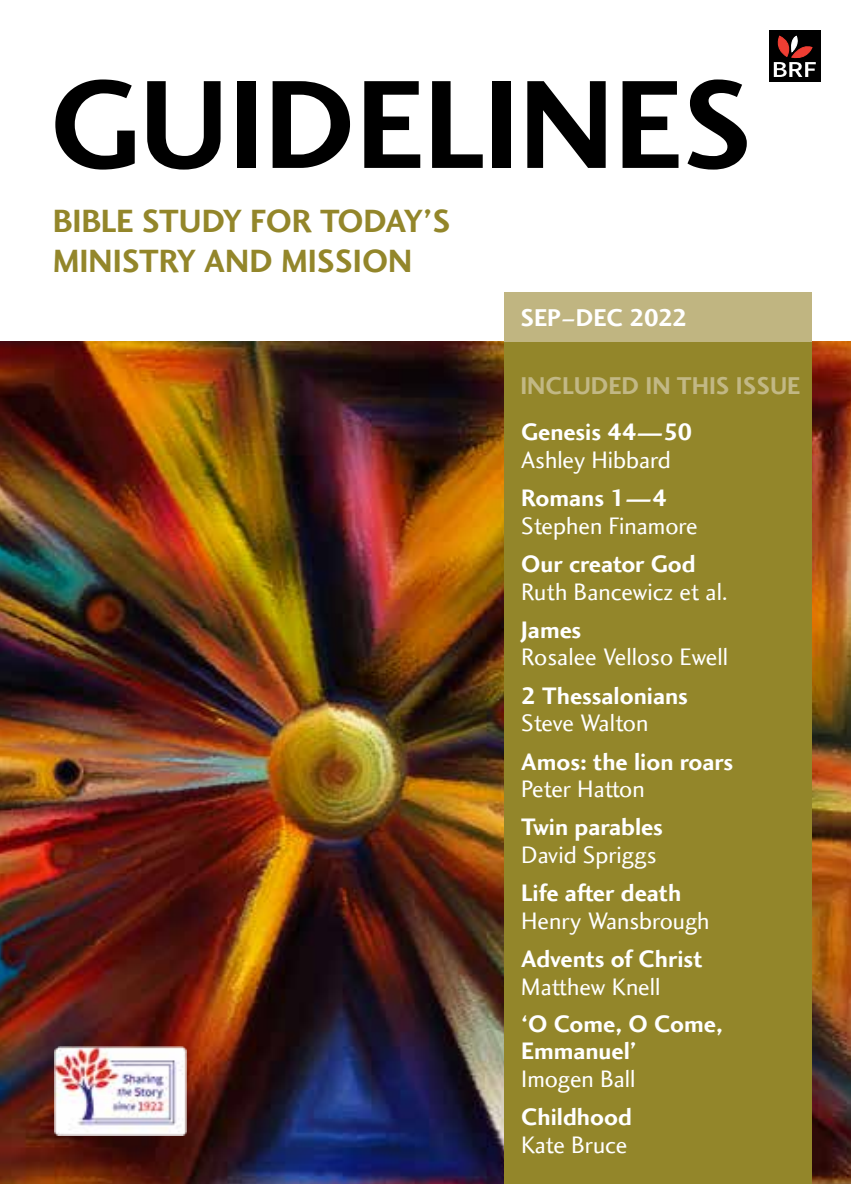
<style>
.page{position:relative;width:851px;height:1184px;background:#fff}
.page>*{position:absolute;margin:0;border:0;box-sizing:border-box;transform-origin:0 0}
.t1{font:130px "Charlotte Sans Bold Plain";color:#000}
.t2{font:33px/39.8px "Charlotte Sans Bold Plain";color:#93862a}
.t3{font:25px "Charlotte Sans Bold Plain";color:#c2b885}
.t4{font:25px "Charlotte Sans Bold Plain";color:#fff}
.t5{font:24.5px/27.5px "Charlotte Sans Bold Plain";color:#fff}
.t6{font:24.5px "Charlotte Sans Book Plain";color:#fff}
.t7{font:24.5px "Charlotte Sans Book Plain";letter-spacing:-.025em;color:#fff}
</style>
<div class="page">
<img style="left:0;top:342px;width:850px;height:841px">
<div style="left:504px;top:342px;width:308px;height:841px;background:#93862a"></div>
<div style="left:504px;top:293px;width:308px;height:49px;background:#c0b581"></div>
<div style="left:768px;top:30px;width:52px;height:52px;background:#000"></div>
<svg style="left:773px;top:36px;width:42px;height:41px"></svg>
<img style="left:55px;top:1046px;width:131px;height:89px">
<h1 class="t1" style="left:50px;top:70px;width:704px">GUIDELINES</h1>
<h2 class="t2" style="left:53px;top:204px;width:399px">BIBLE STUDY FOR TODAY’S<br>MINISTRY AND MISSION</h2>
<p class="t4" style="left:520px;top:307px;width:168px">SEP–DEC 2022</p>
<p class="t3" style="left:520px;top:375px;width:281px">INCLUDED IN THIS ISSUE</p>
<p class="t5" style="left:521px;top:420px;width:173px">Genesis 44—50</p>
<p class="t6" style="left:521px;top:449px;width:151px">Ashley Hibbard</p>
<p class="t5" style="left:521px;top:486px;width:147px">Romans 1—4</p>
<p class="t6" style="left:521px;top:515px;width:178px">Stephen Finamore</p>
<p class="t5" style="left:521px;top:552px;width:176px">Our creator God</p>
<p class="t6" style="left:521px;top:581px;width:207px">Ruth Bancewicz et al.</p>
<p class="t5" style="left:521px;top:618px;width:62px">James</p>
<p class="t6" style="left:521px;top:647px;width:208px">Rosalee Velloso Ewell</p>
<p class="t5" style="left:521px;top:684px;width:168px">2 Thessalonians</p>
<p class="t7" style="left:521px;top:712px;width:129px">Steve Walton</p>
<p class="t5" style="left:521px;top:749px;width:213px">Amos: the lion roars</p>
<p class="t6" style="left:521px;top:778px;width:125px">Peter Hatton</p>
<p class="t5" style="left:521px;top:815px;width:143px">Twin parables</p>
<p class="t6" style="left:521px;top:844px;width:137px">David Spriggs</p>
<p class="t5" style="left:521px;top:881px;width:161px">Life after death</p>
<p class="t6" style="left:521px;top:910px;width:190px">Henry Wansbrough</p>
<p class="t5" style="left:521px;top:947px;width:183px">Advents of Christ</p>
<p class="t6" style="left:521px;top:976px;width:141px">Matthew Knell</p>
<p class="t5" style="left:521px;top:1011px;width:203px">‘O Come, O Come,<br>Emmanuel’</p>
<p class="t6" style="left:521px;top:1068px;width:116px">Imogen Ball</p>
<p class="t5" style="left:521px;top:1105px;width:112px">Childhood</p>
<p class="t6" style="left:521px;top:1134px;width:108px">Kate Bruce</p>
</div>
